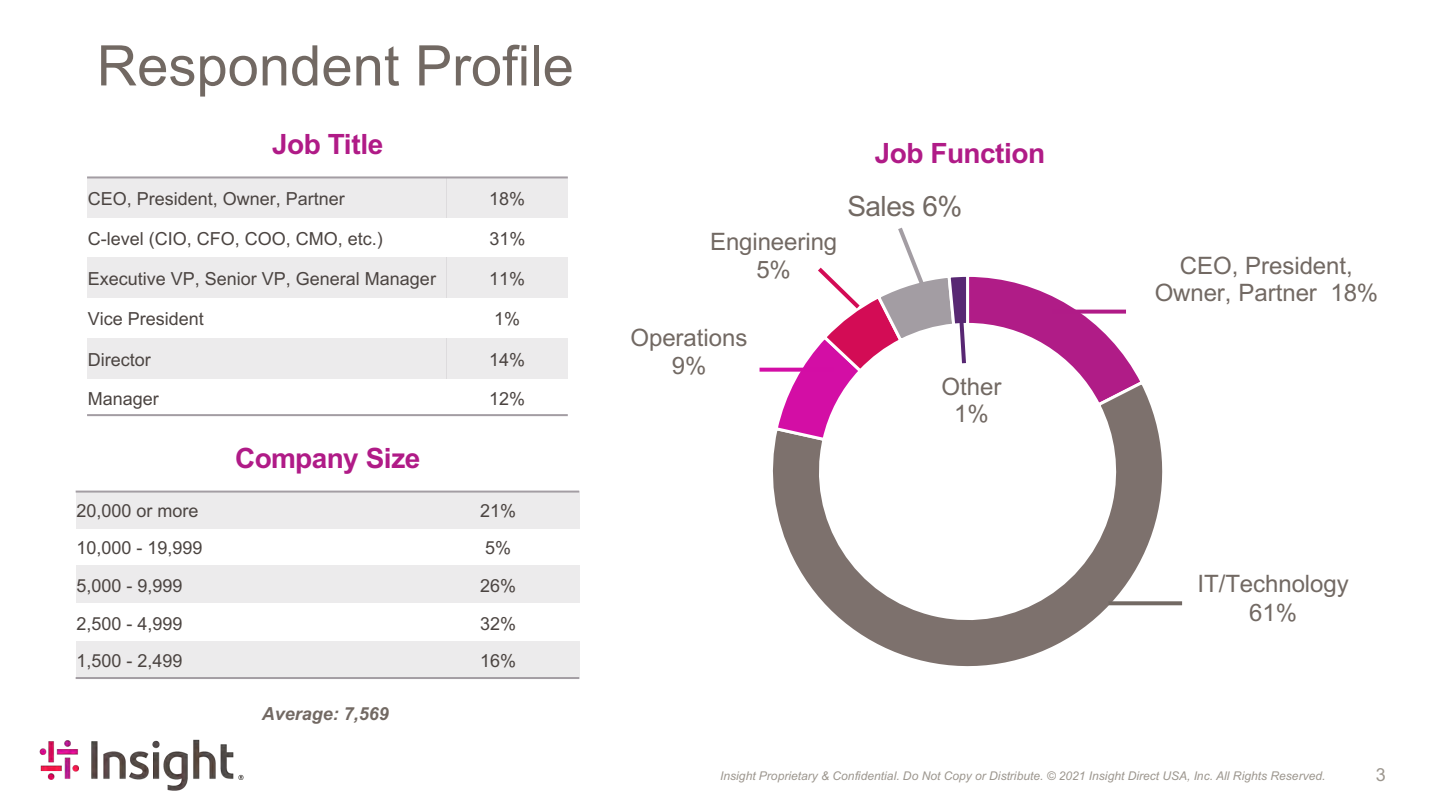
<style>
.page{position:relative;width:1440px;height:810px;background:#fff}
.page>*{position:absolute;margin:0;border:0;box-sizing:border-box;transform-origin:0 0}
.t1{font:56px "Arial";color:#726963}
.t2{font:700 28px "Arial";letter-spacing:-.02em;color:#b01b87}
.t3{font:28px "Arial";letter-spacing:-.02em;color:#726963}
.t4{font:24px/27.8px "Arial";letter-spacing:-.005em;color:#726963;text-align:center}
.t5{font:18px "Arial";color:#4b4441}
.t6{font:italic 700 18px "Arial";color:#726963}
.t7{font:18px "Arial";color:#9c968e}
.t8{font:italic 12px "Arial";letter-spacing:.005em;color:#9c968e}
</style>
<div class="page">
<img style="left:39px;top:739px;width:205px;height:52px">
<div style="left:76px;top:492px;width:341px;height:37px;background:#ecebec"></div>
<div style="left:417px;top:492px;width:162px;height:37px;background:#ecebec"></div>
<div style="left:76px;top:565px;width:341px;height:38px;background:#ecebec"></div>
<div style="left:417px;top:565px;width:162px;height:38px;background:#ecebec"></div>
<div style="left:76px;top:641px;width:341px;height:37px;background:#ecebec"></div>
<div style="left:417px;top:641px;width:162px;height:37px;background:#ecebec"></div>
<hr style="left:76px;top:491px;width:503px;height:2px;background:#a39da3">
<hr style="left:76px;top:677px;width:503px;height:2px;background:#a39da3">
<div style="left:87px;top:177px;width:360px;height:41px;background:#ecebec"></div>
<div style="left:447px;top:177px;width:121px;height:41px;background:#ecebec"></div>
<div style="left:87px;top:258px;width:360px;height:40px;background:#ecebec"></div>
<div style="left:447px;top:258px;width:121px;height:40px;background:#ecebec"></div>
<div style="left:87px;top:338px;width:360px;height:40px;background:#ecebec"></div>
<div style="left:447px;top:338px;width:121px;height:40px;background:#ecebec"></div>
<hr style="left:87px;top:176px;width:481px;height:2px;background:#a39da3">
<hr style="left:87px;top:414px;width:481px;height:2px;background:#a39da3">
<svg style="left:772px;top:394px;width:411px;height:273px"></svg>
<svg style="left:1108px;top:601px;width:74px;height:4px"></svg>
<svg style="left:760px;top:368px;width:13px;height:4px"></svg>
<svg style="left:773px;top:227px;width:373px;height:216px"></svg>
<h1 class="t1" style="left:97px;top:35px;width:479px">Respondent Profile</h1>
<h2 class="t2" style="left:272px;top:129px;width:113px">Job Title</h2>
<p class="t5" style="left:88px;top:189px;width:259px">CEO, President, Owner, Partner</p>
<p class="t5" style="left:489px;top:189px;width:38px">18%</p>
<p class="t5" style="left:88px;top:229px;width:297px">C-level (CIO, CFO, COO, CMO, etc.)</p>
<p class="t5" style="left:489px;top:229px;width:38px">31%</p>
<p class="t5" style="left:88px;top:269px;width:350px">Executive VP, Senior VP, General Manager</p>
<p class="t5" style="left:489px;top:269px;width:38px">11%</p>
<p class="t5" style="left:88px;top:309px;width:118px">Vice President</p>
<p class="t5" style="left:494px;top:309px;width:28px">1%</p>
<p class="t5" style="left:88px;top:349px;width:64px">Director</p>
<p class="t5" style="left:489px;top:349px;width:38px">14%</p>
<p class="t5" style="left:88px;top:388px;width:72px">Manager</p>
<p class="t5" style="left:489px;top:388px;width:38px">12%</p>
<h2 class="t2" style="left:235px;top:443px;width:187px">Company Size</h2>
<p class="t5" style="left:76px;top:501px;width:124px">20,000 or more</p>
<p class="t5" style="left:480px;top:501px;width:38px">21%</p>
<p class="t5" style="left:76px;top:538px;width:128px">10,000 - 19,999</p>
<p class="t5" style="left:485px;top:538px;width:28px">5%</p>
<p class="t5" style="left:76px;top:576px;width:108px">5,000 - 9,999</p>
<p class="t5" style="left:480px;top:576px;width:38px">26%</p>
<p class="t5" style="left:76px;top:613px;width:108px">2,500 - 4,999</p>
<p class="t5" style="left:480px;top:613px;width:38px">32%</p>
<p class="t5" style="left:76px;top:651px;width:108px">1,500 - 2,499</p>
<p class="t5" style="left:480px;top:651px;width:38px">16%</p>
<p class="t6" style="left:262px;top:704px;width:128px">Average: 7,569</p>
<h2 class="t2" style="left:875px;top:137px;width:172px">Job Function</h2>
<h3 class="t4" style="left:710px;top:228px;width:129px;line-height:28.4px">Engineering<br>5%</h3>
<h2 class="t3" style="left:848px;top:191px;width:116px">Sales 6%</h2>
<h3 class="t4" style="left:631px;top:324px;width:118px">Operations<br>9%</h3>
<h3 class="t4" style="left:942px;top:372px;width:61px">Other<br>1%</h3>
<h3 class="t4" style="left:1155px;top:251px;width:225px">CEO, President,<br>Owner, Partner 18%</h3>
<h3 class="t4" style="left:1197px;top:570px;width:153px;line-height:28.4px">IT/Technology<br>61%</h3>
<p class="t8" style="left:720px;top:770px;width:607px">Insight Proprietary &amp; Confidential. Do Not Copy or Distribute. © 2021 Insight Direct USA, Inc. All Rights Reserved.</p>
<p class="t7" style="left:1376px;top:765px;width:12px">3</p>
</div>
